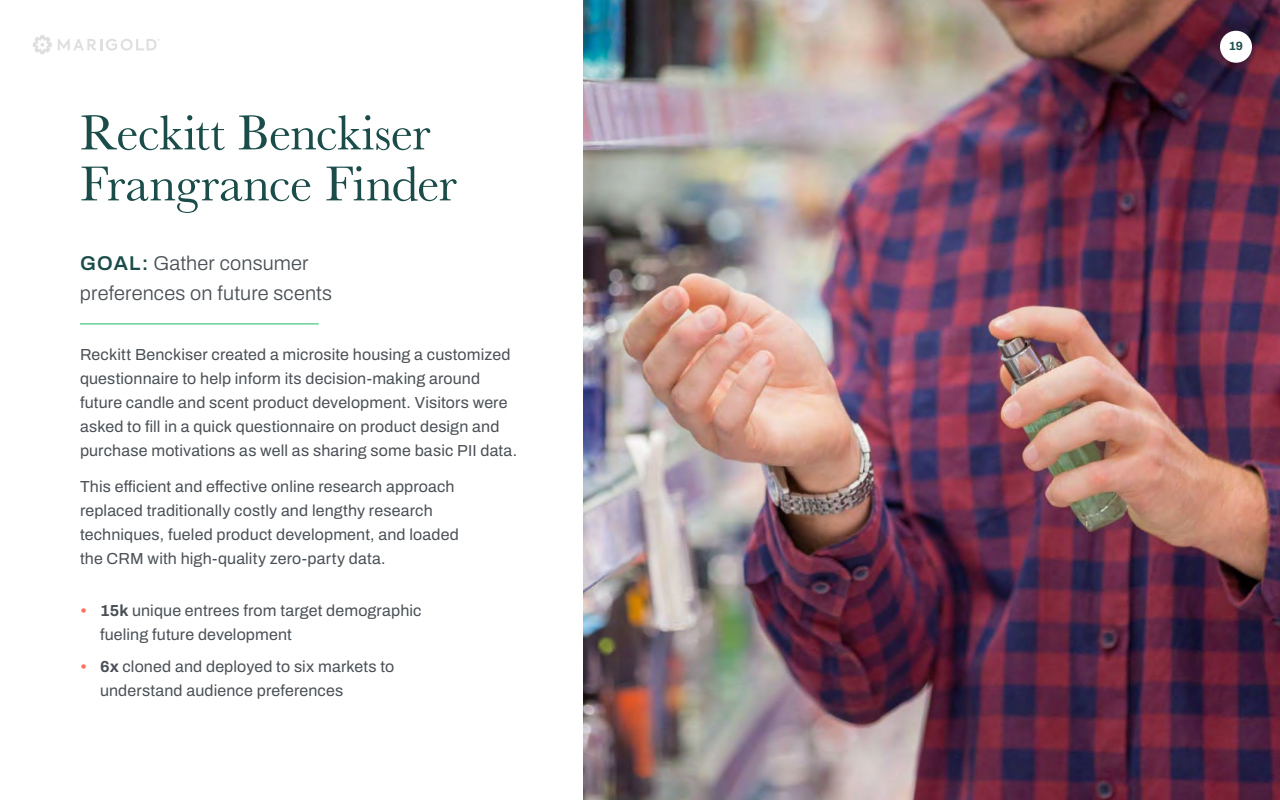
<style>
.page{position:relative;width:1280px;height:800px;background:#fff}
.page>*{position:absolute;margin:0;border:0;box-sizing:border-box;transform-origin:0 0}
.t1{font:51px/51px "Baskerville";letter-spacing:-.01em;color:#1a4c49}
.t2{font:300 20px/30px "Archivo";letter-spacing:.01em;color:#4a5056}
.t3{font:16px/24px "Archivo";letter-spacing:.01em;color:#4a5056}
.t4{font:700 12px "Archivo";color:#1a4c49}
.s1{font-weight:600;color:#1a4c49}
.s2{font-weight:700;color:#fb715b}
.s3{font-weight:700}
</style>
<div class="page">
<img style="left:583px;top:0;width:697px;height:800px">
<div style="left:1220px;top:31px;width:32px;height:32px;background:#fff;border-radius:50%"></div>
<svg style="left:58px;top:39px;width:102px;height:12px"></svg>
<svg style="left:33px;top:35px;width:19px;height:19px"></svg>
<hr style="left:80px;top:323px;width:239px;height:1px;background:#20b965">
<h1 class="t1" style="left:80px;top:108px;width:378px">Reckitt Benckiser<br>Frangrance Finder</h1>
<p class="t2" style="left:80px;top:248px;width:254px"><span class="s1">GOAL:</span> Gather consumer preferences on future scents</p>
<p class="t3" style="left:80px;top:343px;width:439px">Reckitt Benckiser created a microsite housing a customized questionnaire to help inform its decision-making around future candle and scent product development. Visitors were asked to fill in a quick questionnaire on product design and purchase motivations as well as sharing some basic PII data.</p>
<p class="t3" style="left:80px;top:475px;width:380px">This efficient and effective online research approach replaced traditionally costly and lengthy research techniques, fueled product development, and loaded the CRM with high-quality zero-party data.</p>
<p class="t3" style="left:100px;top:599px;width:323px;text-indent:-20px"><span class="s2">•</span> <span class="s3">15k</span> unique entrees from target demographic fueling future development</p>
<p class="t3" style="left:100px;top:655px;width:296px;text-indent:-20px"><span class="s2">•</span> <span class="s3">6x</span> cloned and deployed to six markets to understand audience preferences</p>
<p class="t4" style="left:1229px;top:37px;width:16px">19</p>
</div>
